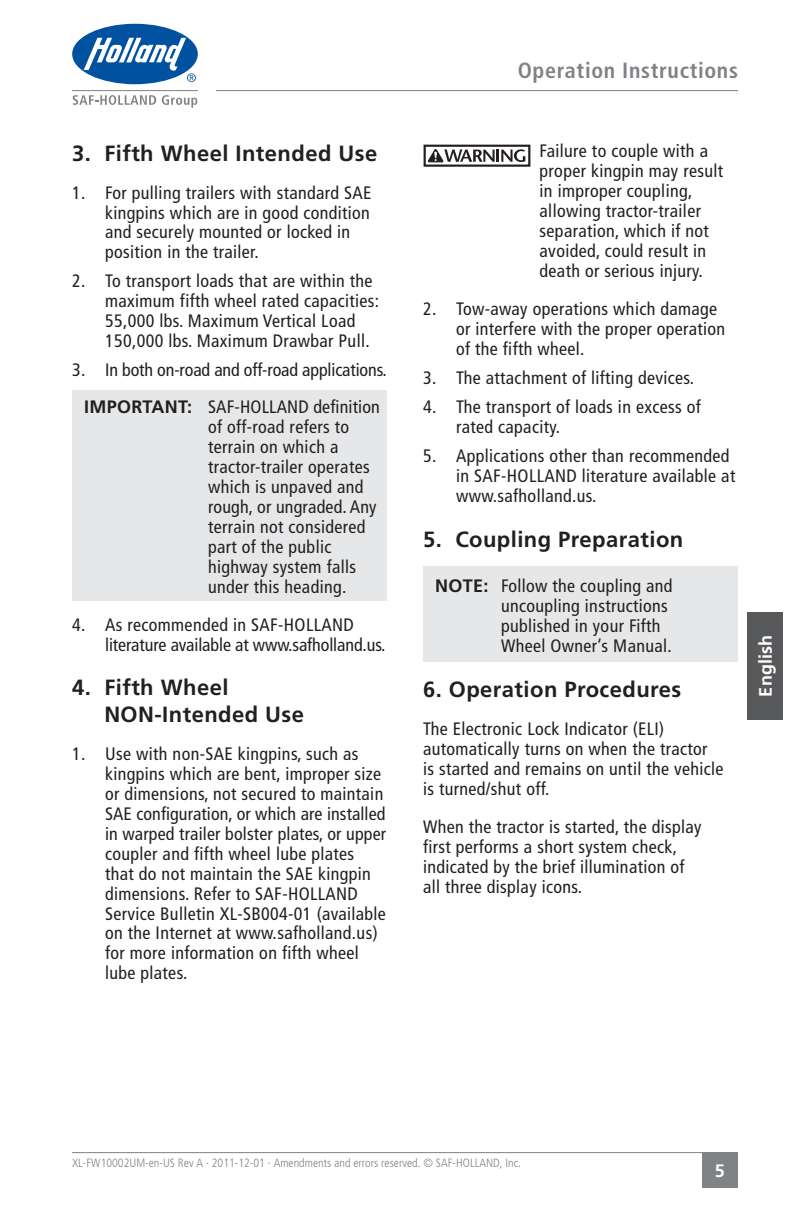
<style>
.page{position:relative;width:792px;height:1224px;background:#fff}
.page>*{position:absolute;margin:0;border:0;box-sizing:border-box;transform-origin:0 0}
.t1{font:700 22px/26.4px "Frutiger LT Std";letter-spacing:.02em;color:#231f20}
.t2{font:700 condensed 22px "Frutiger LT Std";letter-spacing:.03em;color:#808285}
.t3{font:condensed 18px/20px "Frutiger LT Std";letter-spacing:.02em;color:#231f20}
.t4{font:condensed 18px/36.2px "Frutiger LT Std";letter-spacing:-.005em;color:#231f20;text-align:center}
.t5{font:700 18px "Frutiger LT Std";color:#fff}
.t6{font:300 condensed 12px "Frutiger LT Std";color:#808285}
.s1{font-weight:700;font-stretch:normal}
</style>
<div class="page">
<div style="left:747px;top:612px;width:36px;height:108px;background:#58595b"></div>
<div style="left:702px;top:1152px;width:36px;height:36px;background:#808285"></div>
<div style="left:423px;top:567px;width:315px;height:95px;background:#e6e7e8"></div>
<div style="left:72px;top:24px;width:126px;height:60px;background:#0052a0;border-radius:50%"></div>
<svg style="left:84px;top:38px;width:112px;height:44px"></svg>
<svg style="left:73px;top:95px;width:83px;height:10px"></svg>
<svg style="left:162px;top:95px;width:35px;height:13px"></svg>
<hr style="left:72px;top:90px;width:126px;height:1px;background:#808285">
<hr style="left:216px;top:90px;width:522px;height:1px;background:#808285">
<hr style="left:72px;top:1152px;width:666px;height:1px;background:#808285">
<div style="left:72px;top:390px;width:315px;height:211px;background:#e6e7e8"></div>
<div style="left:424px;top:145px;width:106px;height:22px;border:2px solid #231f20"></div>
<svg style="left:428px;top:149px;width:97px;height:13px"></svg>
<p class="t1" style="left:72px;top:141px;width:307px">3. Fifth Wheel Intended Use</p>
<p class="t3" style="left:105px;top:183px;width:268px;text-indent:-33px">1. For pulling trailers with standard SAE kingpins which are in good condition and securely mounted or locked in position in the trailer.</p>
<p class="t3" style="left:105px;top:272px;width:276px;text-indent:-33px">2. To transport loads that are within the maximum fifth wheel rated capacities:<br>55,000 lbs. Maximum Vertical Load 150,000 lbs. Maximum Drawbar Pull.</p>
<p class="t4" style="left:72px;top:353px;width:316px">3. In both on-road and off-road applications.<br><span class="s1">IMPORTANT:</span> SAF-HOLLAND definition</p>
<p class="t3" style="left:208px;top:417px;width:170px">of off-road refers to terrain on which a tractor-trailer operates which is unpaved and rough, or ungraded. Any terrain not considered part of the public highway system falls under this heading.</p>
<p class="t4" style="left:105px;top:615px;width:282px;line-height:20px;text-align:left;text-indent:-33px">4. As recommended in SAF-HOLLAND literature available at www.safholland.us.</p>
<p class="t1" style="left:104px;top:675px;width:201px;text-indent:-32px">4. Fifth Wheel<br>NON-Intended Use</p>
<p class="t3" style="left:105px;top:744px;width:283px;text-indent:-33px">1. Use with non-SAE kingpins, such as kingpins which are bent, improper size or dimensions, not secured to maintain SAE configuration, or which are installed in warped trailer bolster plates, or upper coupler and fifth wheel lube plates that do not maintain the SAE kingpin dimensions. Refer to SAF-HOLLAND Service Bulletin XL-SB004-01 (available on the Internet at www.safholland.us) for more information on fifth wheel lube plates.</p>
<p class="t2" style="left:518px;top:61px;width:222px">Operation Instructions</p>
<p class="t3" style="left:540px;top:142px;width:185px">Failure to couple with a proper kingpin may result in improper coupling, allowing tractor-trailer separation, which if not avoided, could result in death or serious injury.</p>
<p class="t3" style="left:456px;top:300px;width:271px;text-indent:-33px">2. Tow-away operations which damage or interfere with the proper operation of the fifth wheel.</p>
<p class="t3" style="left:423px;top:369px;width:273px">3. The attachment of lifting devices.</p>
<p class="t3" style="left:456px;top:398px;width:246px;text-indent:-33px">4. The transport of loads in excess of rated capacity.</p>
<p class="t3" style="left:456px;top:447px;width:281px;text-indent:-33px">5. Applications other than recommended in SAF-HOLLAND literature available at www.safholland.us.</p>
<p class="t1" style="left:423px;top:527px;width:262px">5. Coupling Preparation</p>
<p class="t3" style="left:501px;top:577px;width:173px;text-indent:-66px"><span class="s1">NOTE:</span> Follow the coupling and uncoupling instructions published in your Fifth<br>Wheel Owner’s Manual.</p>
<p class="t1" style="left:423px;top:677px;width:260px">6. Operation Procedures</p>
<p class="t3" style="left:423px;top:719px;width:302px">The Electronic Lock Indicator (ELI) automatically turns on when the tractor<br>is started and remains on until the vehicle is turned/shut off.</p>
<p class="t3" style="left:423px;top:817px;width:280px">When the tractor is started, the display first performs a short system check, indicated by the brief illumination of all three display icons.</p>
<p class="t5" style="left:758px;top:697px;width:63px;rotate:-90deg">English</p>
<p class="t6" style="left:72px;top:1156px;width:451px">XL-FW10002UM-en-US Rev A · 2011-12-01 · Amendments and errors reserved. © SAF-HOLLAND, Inc.</p>
<p class="t5" style="left:715px;top:1163px;width:12px">5</p>
</div>
